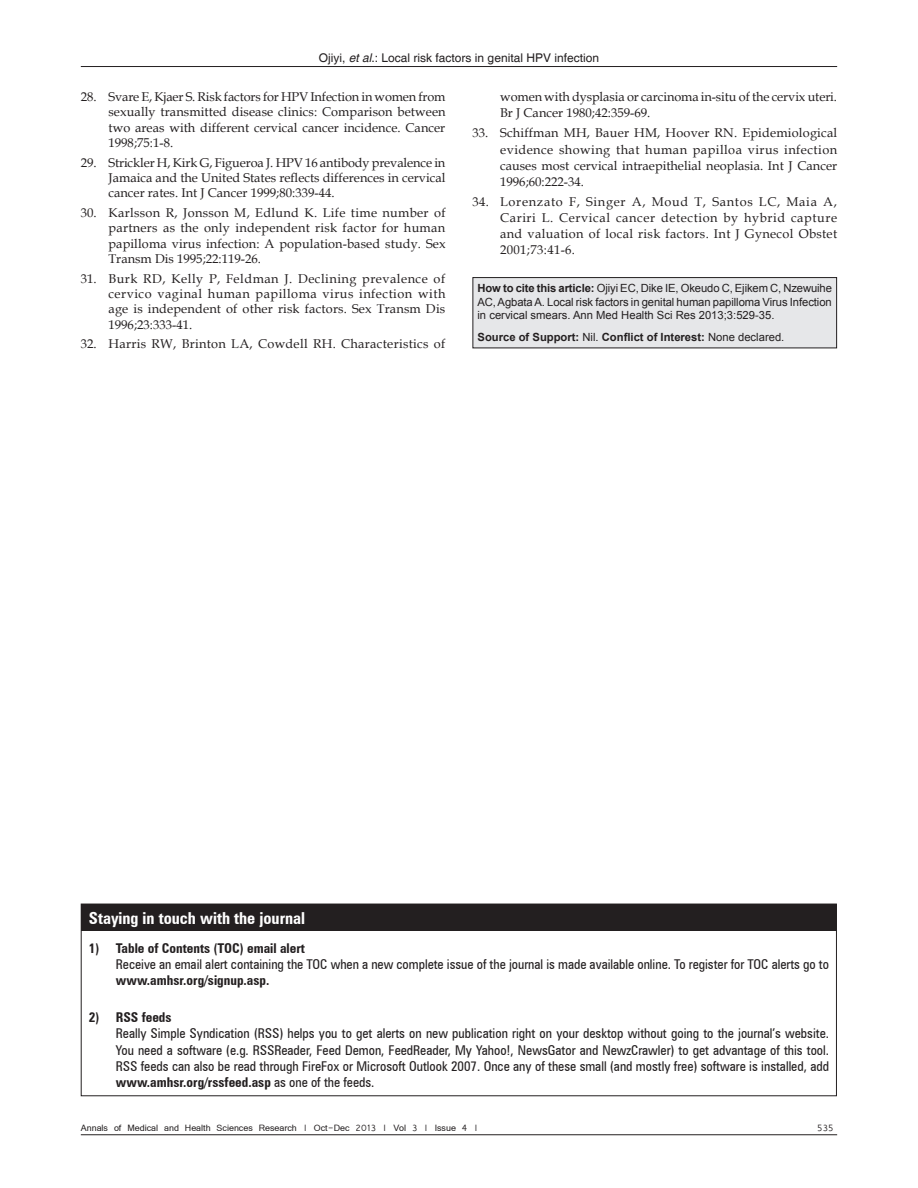
<style>
.page{position:relative;width:918px;height:1188px;background:#fff}
.page>*{position:absolute;margin:0;border:0;box-sizing:border-box;transform-origin:0 0}
.t1{font:700 condensed 16.5px "Zurich BT";color:#fff}
.t2{font:condensed 13.5px/16.2px "Zurich BT";color:#231f20}
.t3{font:13.5px "Vrinda";color:#231f20}
.t4{font:700 condensed 13.5px "Zurich BT";color:#231f20}
.REF{font:12.75px/15.3px "Book Antiqua";color:#231f20;text-align:justify}
.REF-2{font:12.75px "Book Antiqua";letter-spacing:.02em;color:#231f20}
.t5{font:12px "Helvetica";color:#231f20}
.HIS{font:11.25px/13.5px "Arial";color:#231f20;text-align:justify}
.HIS-2{font:700 11.25px "Arial";color:#231f20}
.s1{font-style:italic}
.s2{font-weight:700}
.s3{font-weight:400}
</style>
<div class="page">
<hr style="left:81px;top:66px;width:756px;height:1px;background:#231f20">
<hr style="left:81px;top:1134px;width:756px;height:1px;background:#231f20">
<div style="left:473px;top:278px;width:364px;height:70px;background:#e6e7e9"></div>
<div style="left:472px;top:277px;width:365px;height:71px;border:1px solid #231f20"></div>
<div style="left:81px;top:904px;width:756px;height:26px;background:#231f20"></div>
<div style="left:81px;top:904px;width:756px;height:192px;border:1px solid #231f20"></div>
<p class="t5" style="left:319px;top:51px;width:282px">Ojiyi, <span class="s1">et al</span>.: Local risk factors in genital HPV infection</p>
<p class="REF" style="left:109px;top:89px;width:339px;text-indent:-28px">28. Svare E, Kjaer S. Risk factors for HPV Infection in women from sexually transmitted disease clinics: Comparison between two areas with different cervical cancer incidence. Cancer 1998;75:1‑8.</p>
<p class="REF" style="left:109px;top:154px;width:339px;text-indent:-28px">29. Strickler H, Kirk G, Figueroa J. HPV 16 antibody prevalence in Jamaica and the United States reflects differences in cervical cancer rates. Int J Cancer 1999;80:339‑44.</p>
<p class="REF" style="left:109px;top:205px;width:339px;text-indent:-28px">30. Karlsson R, Jonsson M, Edlund K. Life time number of partners as the only independent risk factor for human papilloma virus infection: A population‑based study. Sex Transm Dis 1995;22:119‑26.</p>
<p class="REF" style="left:109px;top:270px;width:338px;text-indent:-28px">31. Burk RD, Kelly P, Feldman J. Declining prevalence of cervico vaginal human papilloma virus infection with age is independent of other risk factors. Sex Transm Dis 1996;23:333‑41.</p>
<p class="REF-2" style="left:81px;top:335px;width:366px">32. Harris RW, Brinton LA, Cowdell RH. Characteristics of</p>
<p class="REF" style="left:500px;top:88px;width:338px;line-height:16px">women with dysplasia or carcinoma in‑situ of the cervix uteri.<br>Br J Cancer 1980;42:359‑69.</p>
<p class="REF" style="left:500px;top:125px;width:339px;line-height:16px;text-indent:-28px">33. Schiffman MH, Bauer HM, Hoover RN. Epidemiological evidence showing that human papilloa virus infection causes most cervical intraepithelial neoplasia. Int J Cancer 1996;60:222‑34.</p>
<p class="REF" style="left:500px;top:193px;width:339px;line-height:16px;text-indent:-28px">34. Lorenzato F, Singer A, Moud T, Santos LC, Maia A, Cariri L. Cervical cancer detection by hybrid capture and valuation of local risk factors. Int J Gynecol Obstet 2001;73:41‑6.</p>
<p class="HIS" style="left:478px;top:282px;width:356px"><span class="s2">How to cite this article:</span> Ojiyi EC, Dike IE, Okeudo C, Ejikem C, Nzewuihe AC, Agbata A. Local risk factors in genital human papilloma Virus Infection in cervical smears. Ann Med Health Sci Res 2013;3:529-35.</p>
<p class="HIS-2" style="left:478px;top:330px;width:308px">Source of Support: <span class="s3">Nil.</span> Conflict of Interest: <span class="s3">None declared.</span></p>
<p class="t1" style="left:89px;top:908px;width:218px">Staying in touch with the journal</p>
<p class="t4" style="left:89px;top:940px;width:218px">1) Table of Contents (TOC) email alert</p>
<p class="t2" style="left:116px;top:956px;width:715px">Receive an email alert containing the TOC when a new complete issue of the journal is made available online. To register for TOC alerts go to <span class="s2">www.amhsr.org/signup.asp.</span></p>
<p class="t4" style="left:89px;top:1009px;width:84px">2) RSS feeds</p>
<p class="t2" style="left:116px;top:1025px;width:715px;text-align:justify">Really Simple Syndication (RSS) helps you to get alerts on new publication right on your desktop without going to the journal’s website.<br>You need a software (e.g. RSSReader, Feed Demon, FeedReader, My Yahoo!, NewsGator and NewzCrawler) to get advantage of this tool.<br>RSS feeds can also be read through FireFox or Microsoft Outlook 2007. Once any of these small (and mostly free) software is installed, add <span class="s2">www.amhsr.org/rssfeed.asp</span> as one of the feeds.</p>
<p class="t3" style="left:81px;top:1121px;width:399px">Annals of Medical and Health Sciences Research | Oct-Dec 2013 | Vol 3 | Issue 4 |</p>
<p class="t3" style="left:817px;top:1121px;width:18px">535</p>
</div>
